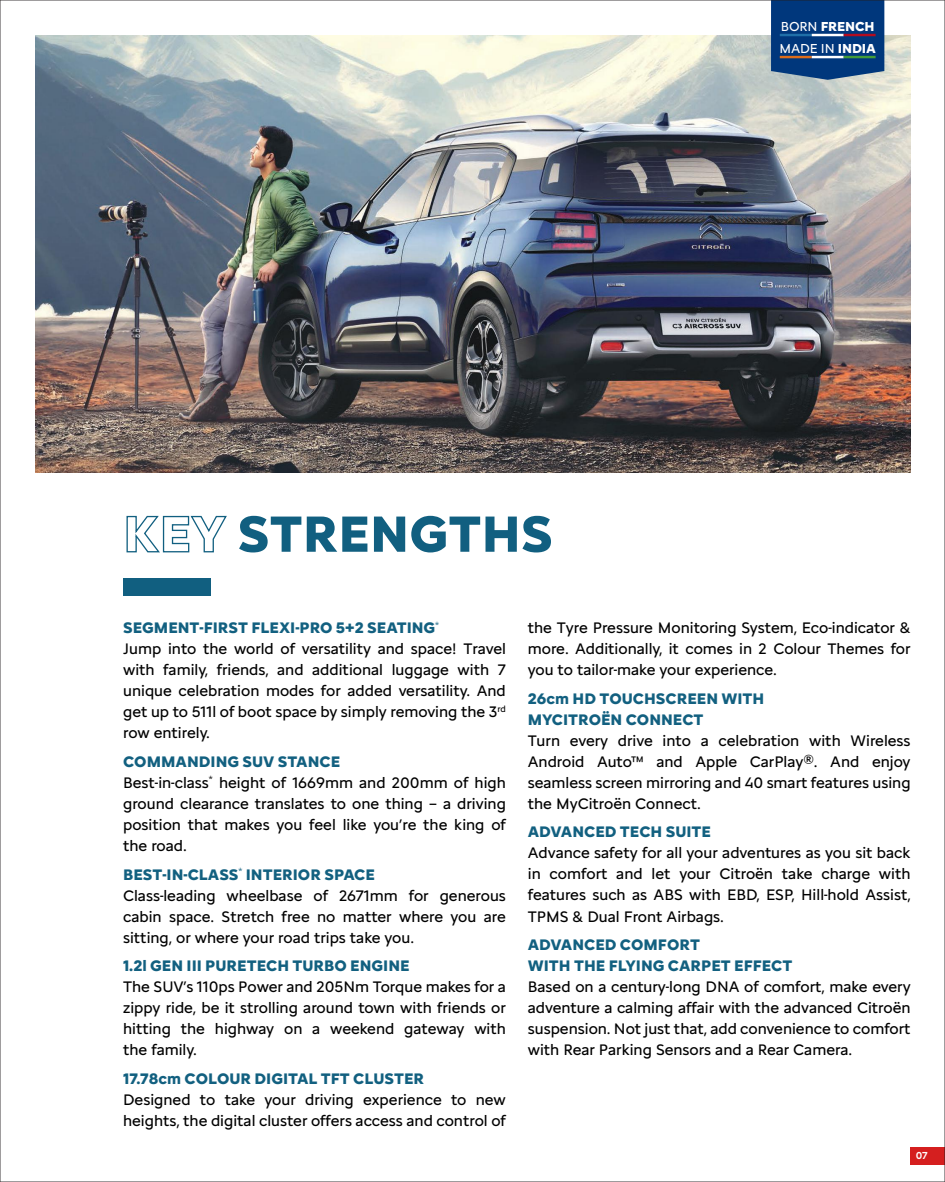
<style>
.page{position:relative;width:945px;height:1182px;background:#fff}
.page>*{position:absolute;margin:0;border:0;box-sizing:border-box;transform-origin:0 0}
.t1{font:700 52.5px "Citroen Type";color:#115f80}
.t2{font:15.75px/21px "Citroen Type";color:#000;text-align:justify}
.t3{font:700 15.75px/21px "Citroen Type";color:#126080}
.t4{font:700 13.47px/22.1px "Citroen Type";letter-spacing:-.01em;color:#fff}
.t5{font:500 10.5px "Citroen Type";color:#fff}
.s1{font-weight:400}
.s2{font-weight:700;color:#126080}
</style>
<div class="page">
<img style="left:0;top:0;width:945px;height:1181px">
<h1 class="t1" style="left:238px;top:494px;width:317px">STRENGTHS</h1>
<p class="t4" style="left:780px;top:15px;width:98px"><span class="s1">BORN</span> FRENCH<br><span class="s1">MADE IN</span> INDIA</p>
<p class="t2" style="left:123px;top:616px;width:384px;text-align:left"><span class="s2">SEGMENT-FIRST FLEXI-PRO 5+2 SEATING</span><sup>*<br></sup>Jump into the world of versatility and space! Travel with family, friends, and additional luggage with 7 unique celebration modes for added versatility. And get up to 511l of boot space by simply removing the 3<sup>rd </sup>row entirely.</p>
<p class="t2" style="left:123px;top:749px;width:384px;text-align:left"><span class="s2">COMMANDING SUV STANCE<br></span>Best-in-class<sup>*</sup> height of 1669mm and 200mm of high ground clearance translates to one thing – a driving position that makes you feel like you’re the king of the road.</p>
<p class="t2" style="left:123px;top:862px;width:384px;text-align:left"><span class="s2">BEST-IN-CLASS</span><sup>*</sup> <span class="s2">INTERIOR SPACE<br></span>Class-leading wheelbase of 2671mm for generous cabin space. Stretch free no matter where you are sitting, or where your road trips take you.</p>
<p class="t3" style="left:123px;top:954px;width:288px">1.2l GEN III PURETECH TURBO ENGINE</p>
<p class="t2" style="left:123px;top:975px;width:384px">The SUV’s 110ps Power and 205Nm Torque makes for a zippy ride, be it strolling around town with friends or hitting the highway on a weekend gateway with the family.</p>
<p class="t3" style="left:123px;top:1067px;width:303px">17.78cm COLOUR DIGITAL TFT CLUSTER</p>
<p class="t2" style="left:123px;top:1088px;width:384px">Designed to take your driving experience to new heights, the digital cluster offers access and control of</p>
<p class="t2" style="left:528px;top:616px;width:384px">the Tyre Pressure Monitoring System, Eco-indicator &amp; more. Additionally, it comes in 2 Colour Themes for you to tailor-make your experience.</p>
<p class="t3" style="left:528px;top:686px;width:238px">26cm HD TOUCHSCREEN WITH<br>MYCITROËN CONNECT</p>
<p class="t2" style="left:528px;top:728px;width:384px">Turn every drive into a celebration with Wireless Android Auto™ and Apple CarPlay®. And enjoy seamless screen mirroring and 40 smart features using the MyCitroën Connect.</p>
<p class="t3" style="left:528px;top:820px;width:185px">ADVANCED TECH SUITE</p>
<p class="t2" style="left:528px;top:841px;width:384px">Advance safety for all your adventures as you sit back in comfort and let your Citroën take charge with features such as ABS with EBD, ESP, Hill-hold Assist, TPMS &amp; Dual Front Airbags.</p>
<p class="t3" style="left:528px;top:933px;width:266px">ADVANCED COMFORT<br>WITH THE FLYING CARPET EFFECT</p>
<p class="t2" style="left:528px;top:975px;width:384px">Based on a century-long DNA of comfort, make every adventure a calming affair with the advanced Citroën suspension. Not just that, add convenience to comfort with Rear Parking Sensors and a Rear Camera.</p>
<p class="t5" style="left:916px;top:1147px;width:14px">07</p>
</div>
